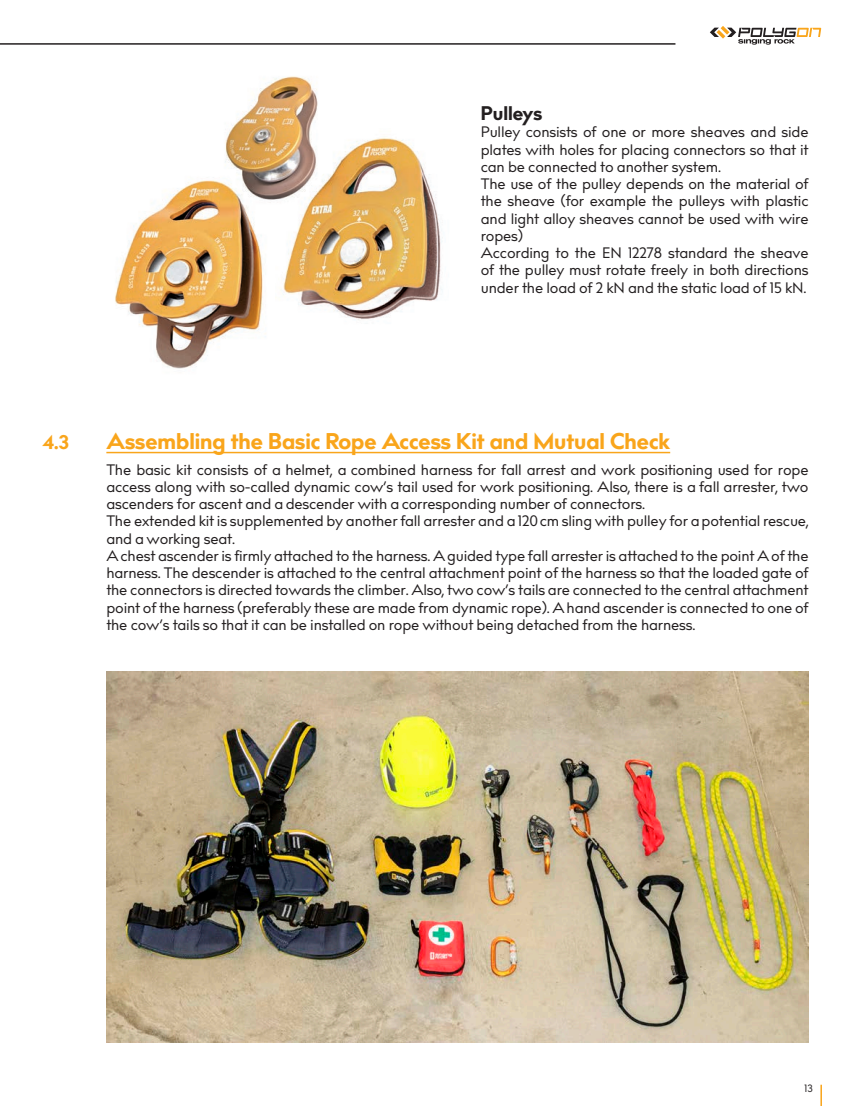
<style>
.page{position:relative;width:851px;height:1106px;background:#fff}
.page>*{position:absolute;margin:0;border:0;box-sizing:border-box;transform-origin:0 0}
.t1{font:700 22.5px "Bill Corporate";color:#f9a51b}
.t2{font:700 19.5px "Bill Corporate";color:#231f20}
.t3{font:700 19.5px "Bill Corporate";color:#f9a51b}
.t4{font:15px/17.2px "Bill Corporate";color:#231f20}
.t5{font:10.5px "Bill Corporate";color:#231f20}
</style>
<div class="page">
<svg style="left:710px;top:26px;width:111px;height:19px"></svg>
<hr style="left:0;top:43px;width:675px;height:2px;background:#231f20">
<svg style="left:820px;top:1084px;width:1px;height:22px"></svg>
<hr style="left:106px;top:452px;width:564px;height:1px;background:#f9a51b">
<img style="left:115px;top:180px;width:151px;height:189px">
<img style="left:283px;top:137px;width:160px;height:183px">
<img style="left:215px;top:76px;width:115px;height:134px">
<img style="left:106px;top:672px;width:702px;height:370px">
<h2 class="t2" style="left:480px;top:99px;width:63px">Pulleys</h2>
<p class="t4" style="left:480px;top:124px;width:329px">Pulley consists of one or more sheaves and side plates with holes for placing connectors so that it can be connected to another system.<br>The use of the pulley depends on the material of the sheave (for example the pulleys with plastic and light alloy sheaves cannot be used with wire ropes)<br>According to the EN 12278 standard the sheave of the pulley must rotate freely in both directions under the load of 2 kN and the static load of 15 kN.</p>
<h2 class="t3" style="left:43px;top:428px;width:28px">4.3</h2>
<h1 class="t1" style="left:106px;top:425px;width:565px">Assembling the Basic Rope Access Kit and Mutual Check</h1>
<p class="t4" style="left:106px;top:461px;width:703px">The basic kit consists of a helmet, a combined harness for fall arrest and work positioning used for rope access along with so-called dynamic cow’s tail used for work positioning. Also, there is a fall arrester, two ascenders for ascent and a descender with a corresponding number of connectors.<br>The extended kit is supplemented by another fall arrester and a 120cm sling with pulley for a potential rescue, and a working seat.<br>A chest ascender is firmly attached to the harness. A guided type fall arrester is attached to the point A of the harness. The descender is attached to the central attachment point of the harness so that the loaded gate of the connectors is directed towards the climber. Also, two cow’s tails are connected to the central attachment point of the harness (preferably these are made from dynamic rope). A hand ascender is connected to one of the cow’s tails so that it can be installed on rope without being detached from the harness.</p>
<p class="t5" style="left:804px;top:1081px;width:12px">133</p>
</div>
